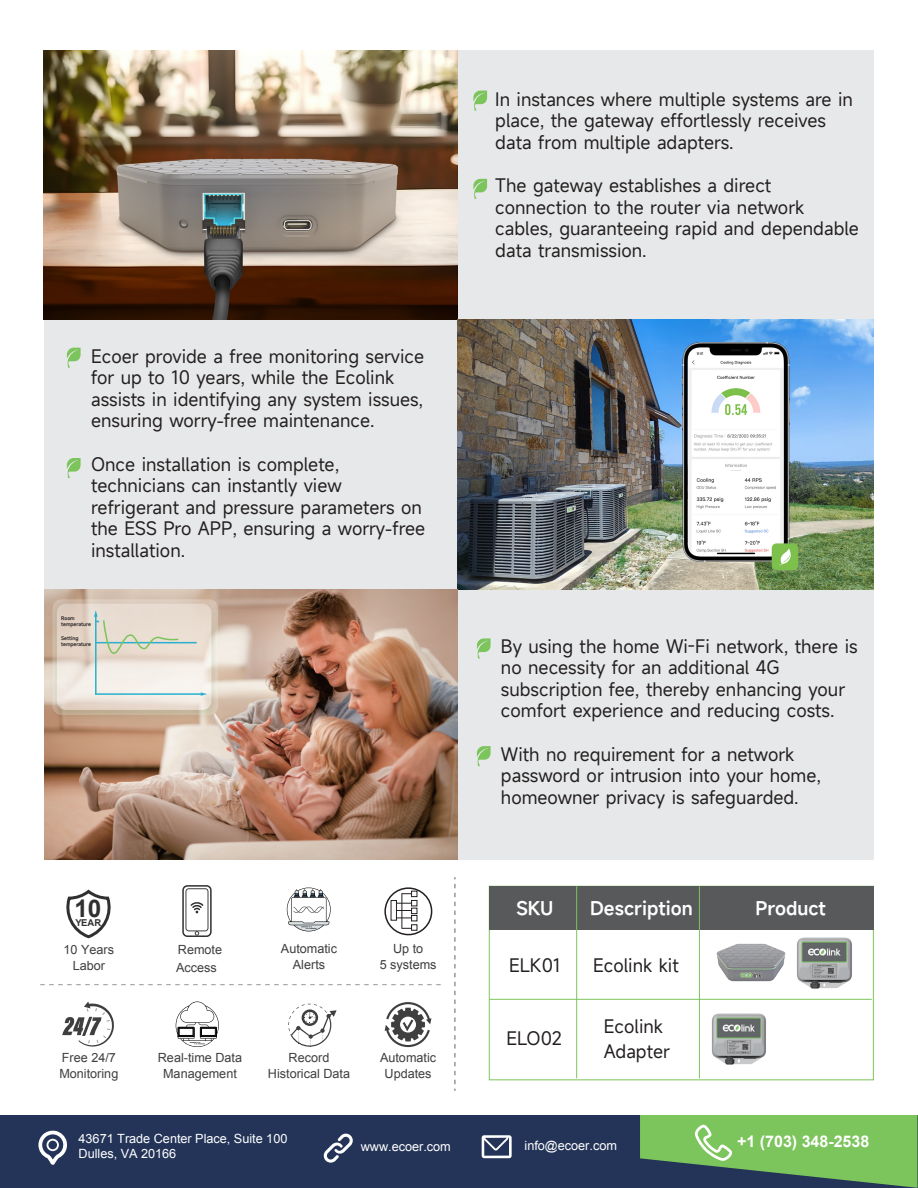
<style>
.page{position:relative;width:918px;height:1188px;background:#fff}
.page>*{position:absolute;margin:0;border:0;box-sizing:border-box;transform-origin:0 0}
.t1{font:700 24.3px "Arial";color:#303031}
.t2{font:18px/21.6px "Mi Sans";color:#231f20}
.t3{font:600 18px "Mi Sans";color:#fff}
.t4{font:700 16.05px "Arial";color:#fff}
.t5{font:12.75px "Arial";color:#fff}
.t6{font:12.6px/16.5px "Arial";color:#3f3f40;text-align:center}
.t7{font:700 9.45px "Arial";color:#303031}
.t8{font:600 4.8px/5.8px "Mi Sans";color:#231f20}
</style>
<div class="page">
<div style="left:0;top:1115px;width:917px;height:73px;background:#233458"></div>
<svg style="left:640px;top:1115px;width:277px;height:73px"></svg>
<svg style="left:323px;top:1133px;width:30px;height:30px"></svg>
<svg style="left:482px;top:1135px;width:30px;height:23px"></svg>
<svg style="left:38px;top:1130px;width:29px;height:35px"></svg>
<div style="left:44px;top:320px;width:414px;height:269px;background:#e7e8e9"></div>
<div style="left:458px;top:590px;width:416px;height:269px;background:#e7e8e9"></div>
<div style="left:458px;top:50px;width:416px;height:270px;background:#e7e8e9"></div>
<img style="left:44px;top:50px;width:414px;height:270px">
<img style="left:458px;top:320px;width:415px;height:269px">
<img style="left:45px;top:590px;width:413px;height:269px">
<img style="left:46px;top:597px;width:176px;height:128px">
<svg style="left:57px;top:604px;width:154px;height:106px;background:#ebe1d7"></svg>
<hr style="left:95px;top:616px;width:2px;height:79px;background:#27b1ce">
<hr style="left:95px;top:693px;width:107px;height:2px;background:#27b1ce">
<svg style="left:201px;top:692px;width:6px;height:4px"></svg>
<hr style="left:96px;top:642px;width:101px;height:1px;background:#27b1ce">
<svg style="left:94px;top:610px;width:86px;height:45px;background:#dad9cb"></svg>
<svg style="left:66px;top:889px;width:45px;height:50px"></svg>
<div style="left:182px;top:885px;width:30px;height:52px;border:2px solid #303031;border-radius:4px"></div>
<svg style="left:191px;top:902px;width:6px;height:11px"></svg>
<svg style="left:197px;top:902px;width:6px;height:11px"></svg>
<div style="left:186px;top:889px;width:22px;height:42px;border:1px solid #3f3f40;border-radius:3px"></div>
<svg style="left:195px;top:931px;width:4px;height:4px"></svg>
<svg style="left:62px;top:1002px;width:52px;height:45px"></svg>
<svg style="left:288px;top:1004px;width:49px;height:43px"></svg>
<svg style="left:176px;top:1002px;width:43px;height:45px"></svg>
<svg style="left:385px;top:1002px;width:46px;height:45px"></svg>
<svg style="left:287px;top:888px;width:44px;height:44px"></svg>
<div style="left:489px;top:886px;width:384px;height:43px;background:#58595b"></div>
<hr style="left:489px;top:999px;width:383px;height:1px;background:#7cc45c">
<hr style="left:576px;top:886px;width:1px;height:192px;background:#7cc45c">
<hr style="left:699px;top:886px;width:1px;height:192px;background:#7cc45c">
<img style="left:714px;top:929px;width:75px;height:53px">
<img style="left:797px;top:937px;width:55px;height:52px">
<img style="left:711px;top:1013px;width:55px;height:52px">
<svg style="left:454px;top:877px;width:2px;height:214px"></svg>
<svg style="left:40px;top:984px;width:401px;height:1px"></svg>
<div style="left:384px;top:887px;width:48px;height:48px;border:2px solid #231f20;border-radius:50%"></div>
<div style="left:391px;top:900px;width:6px;height:21px;border:1px solid #231f20"></div>
<div style="left:411px;top:924px;width:6px;height:7px;border:1px solid #231f20"></div>
<hr style="left:402px;top:893px;width:1px;height:36px;background:#231f20">
<svg style="left:397px;top:891px;width:20px;height:30px"></svg>
<svg style="left:473px;top:91px;width:14px;height:20px"></svg>
<svg style="left:67px;top:348px;width:14px;height:20px"></svg>
<svg style="left:67px;top:458px;width:14px;height:20px"></svg>
<svg style="left:477px;top:638px;width:14px;height:20px"></svg>
<svg style="left:477px;top:746px;width:14px;height:20px"></svg>
<svg style="left:473px;top:179px;width:14px;height:20px"></svg>
<p class="t2" style="left:91px;top:345px;width:335px">Ecoer provide a free monitoring service for up to 10 years, while the Ecolink assists in identifying any system issues, ensuring worry-free maintenance.</p>
<p class="t2" style="left:91px;top:453px;width:336px">Once installation is complete, technicians can instantly view refrigerant and pressure parameters on the ESS Pro APP, ensuring a worry-free installation.</p>
<p class="t8" style="left:61px;top:615px;width:31px">Room temperature</p>
<p class="t8" style="left:61px;top:635px;width:31px">Setting temperature</p>
<h1 class="t1" style="left:74px;top:892px;width:29px">10</h1>
<p class="t7" style="left:75px;top:916px;width:27px">YEAR</p>
<p class="t6" style="left:64px;top:941px;width:52px">10 Years<br>Labor</p>
<p class="t6" style="left:176px;top:940px;width:48px;line-height:18px;text-align:left">Remote<br>Access</p>
<p class="t6" style="left:281px;top:940px;width:58px">Automatic<br>Alerts</p>
<p class="t6" style="left:380px;top:940px;width:58px">Up to<br>5 systems</p>
<p class="t6" style="left:59px;top:1050px;width:60px;text-align:left">Free 24/7<br>Monitoring</p>
<p class="t6" style="left:268px;top:1049px;width:84px">Record<br>Historical Data</p>
<p class="t6" style="left:158px;top:1049px;width:86px">Real-time Data<br>Management</p>
<p class="t6" style="left:380px;top:1049px;width:58px">Automatic<br>Updates</p>
<p class="t2" style="left:495px;top:88px;width:359px">In instances where multiple systems are in place, the gateway effortlessly receives data from multiple adapters.</p>
<p class="t2" style="left:495px;top:174px;width:365px">The gateway establishes a direct connection to the router via network cables, guaranteeing rapid and dependable data transmission.</p>
<p class="t2" style="left:501px;top:635px;width:358px">By using the home Wi-Fi network, there is no necessity for an additional 4G subscription fee, thereby enhancing your comfort experience and reducing costs.</p>
<p class="t2" style="left:501px;top:743px;width:322px">With no requirement for a network password or intrusion into your home, homeowner privacy is safeguarded.</p>
<p class="t3" style="left:590px;top:896px;width:104px">Description</p>
<p class="t2" style="left:593px;top:955px;width:87px">Ecolink kit</p>
<p class="t3" style="left:516px;top:896px;width:38px">SKU</p>
<p class="t3" style="left:755px;top:896px;width:72px">Product</p>
<p class="t2" style="left:509px;top:955px;width:53px">ELK01</p>
<p class="t2" style="left:506px;top:1027px;width:57px">ELO02</p>
<p class="t2" style="left:604px;top:1014px;width:68px;line-height:24.6px">Ecolink<br>Adapter</p>
<p class="t5" style="left:79px;top:1130px;width:210px">43671 Trade Center Place, Suite 100</p>
<p class="t5" style="left:79px;top:1145px;width:99px">Dulles, VA 20166</p>
<p class="t5" style="left:361px;top:1139px;width:92px">www.ecoer.com</p>
<p class="t5" style="left:525px;top:1137px;width:94px">info@ecoer.com</p>
<p class="t4" style="left:737px;top:1131px;width:134px">+1 (703) 348-2538</p>
</div>
